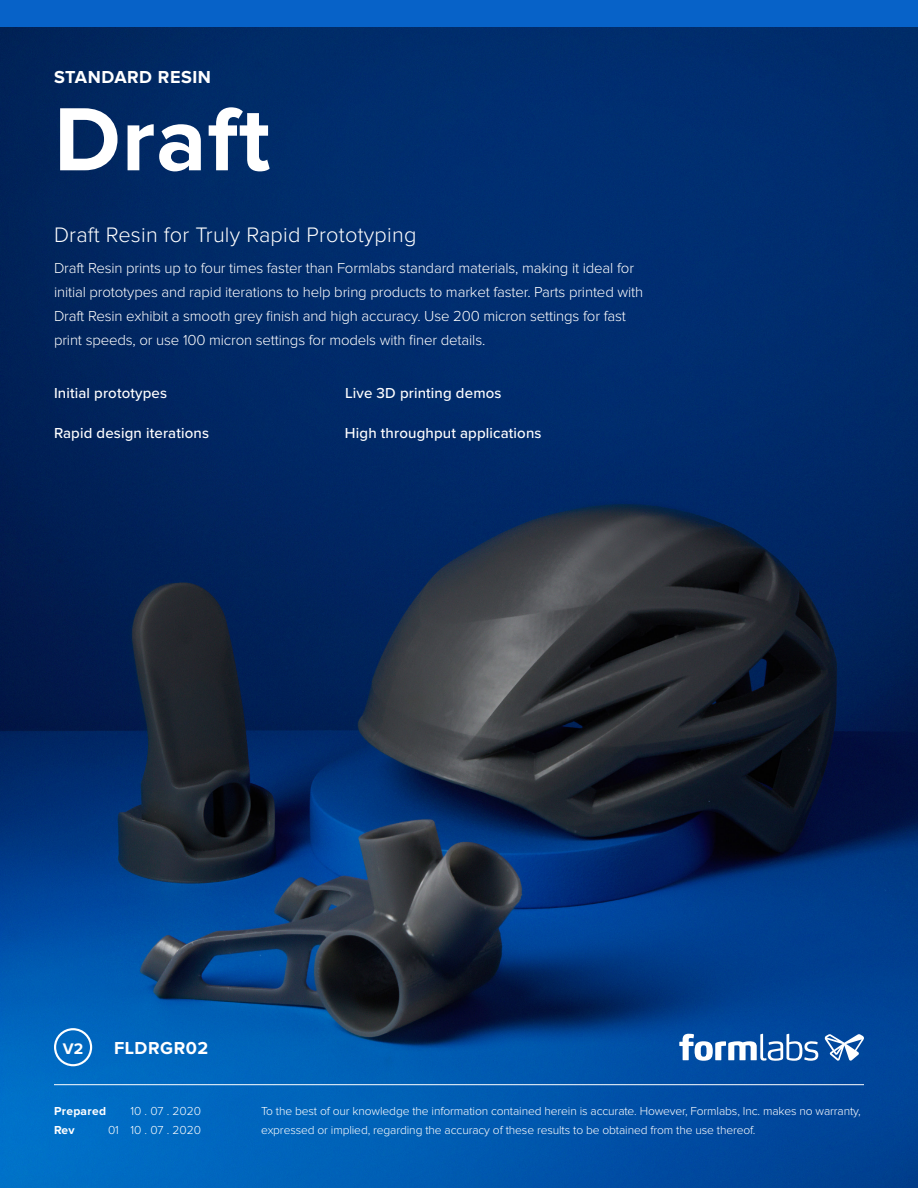
<style>
.page{position:relative;width:918px;height:1188px;background:#fff}
.page>*{position:absolute;margin:0;border:0;box-sizing:border-box;transform-origin:0 0}
.t1{font:700 93px "Proxima Nova";letter-spacing:.01em;color:#fff}
.t2{font:300 21.75px "Proxima Nova";letter-spacing:.01em;color:#fff}
.t3{font:700 18px "Proxima Nova";letter-spacing:.03em;color:#fff}
.t4{font:700 15.9px "Proxima Nova";color:#fff}
.t5{font:300 15px/24px "Proxima Nova";letter-spacing:-.01em;color:#fff}
.t6{font:500 15px "Proxima Nova";letter-spacing:.01em;color:#fff}
.t7{font:300 12px/19.5px "Proxima Nova";letter-spacing:-.01em;color:#fff}
.t8{font:700 12px "Proxima Nova";letter-spacing:.025em;color:#fff}
</style>
<div class="page">
<img style="left:0;top:27px;width:918px;height:1161px">
<hr style="left:54px;top:1084px;width:810px;height:1px;background:#fff">
<svg style="left:54px;top:1028px;width:38px;height:38px"></svg>
<svg style="left:679px;top:1034px;width:139px;height:27px"></svg>
<svg style="left:824px;top:1034px;width:40px;height:27px"></svg>
<div style="left:0;top:0;width:918px;height:27px;background:#0762c8"></div>
<p class="t3" style="left:54px;top:70px;width:159px">STANDARD RESIN</p>
<h1 class="t1" style="left:54px;top:100px;width:218px">Draft</h1>
<h2 class="t2" style="left:54px;top:226px;width:364px">Draft Resin for Truly Rapid Prototyping</h2>
<p class="t5" style="left:54px;top:257px;width:591px">Draft Resin prints up to four times faster than Formlabs standard materials, making it ideal for initial prototypes and rapid iterations to help bring products to market faster. Parts printed with Draft Resin exhibit a smooth grey finish and high accuracy. Use 200 micron settings for fast print speeds, or use 100 micron settings for models with finer details.</p>
<p class="t6" style="left:54px;top:386px;width:115px">Initial prototypes</p>
<p class="t6" style="left:345px;top:386px;width:158px">Live 3D printing demos</p>
<p class="t6" style="left:54px;top:427px;width:157px">Rapid design iterations</p>
<p class="t6" style="left:345px;top:427px;width:198px">High throughput applications</p>
<p class="t4" style="left:63px;top:1042px;width:22px">V2</p>
<p class="t3" style="left:114px;top:1041px;width:96px">FLDRGR02</p>
<p class="t8" style="left:54px;top:1105px;width:54px">Prepared</p>
<p class="t7" style="left:130px;top:1101px;width:72px">10 . 07 . 2020</p>
<p class="t8" style="left:54px;top:1125px;width:22px">Rev</p>
<p class="t7" style="left:108px;top:1121px;width:95px">01 10 . 07 . 2020</p>
<p class="t7" style="left:261px;top:1101px;width:601px">To the best of our knowledge the information contained herein is accurate. However, Formlabs, Inc. makes no warranty, expressed or implied, regarding the accuracy of these results to be obtained from the use thereof.</p>
</div>
